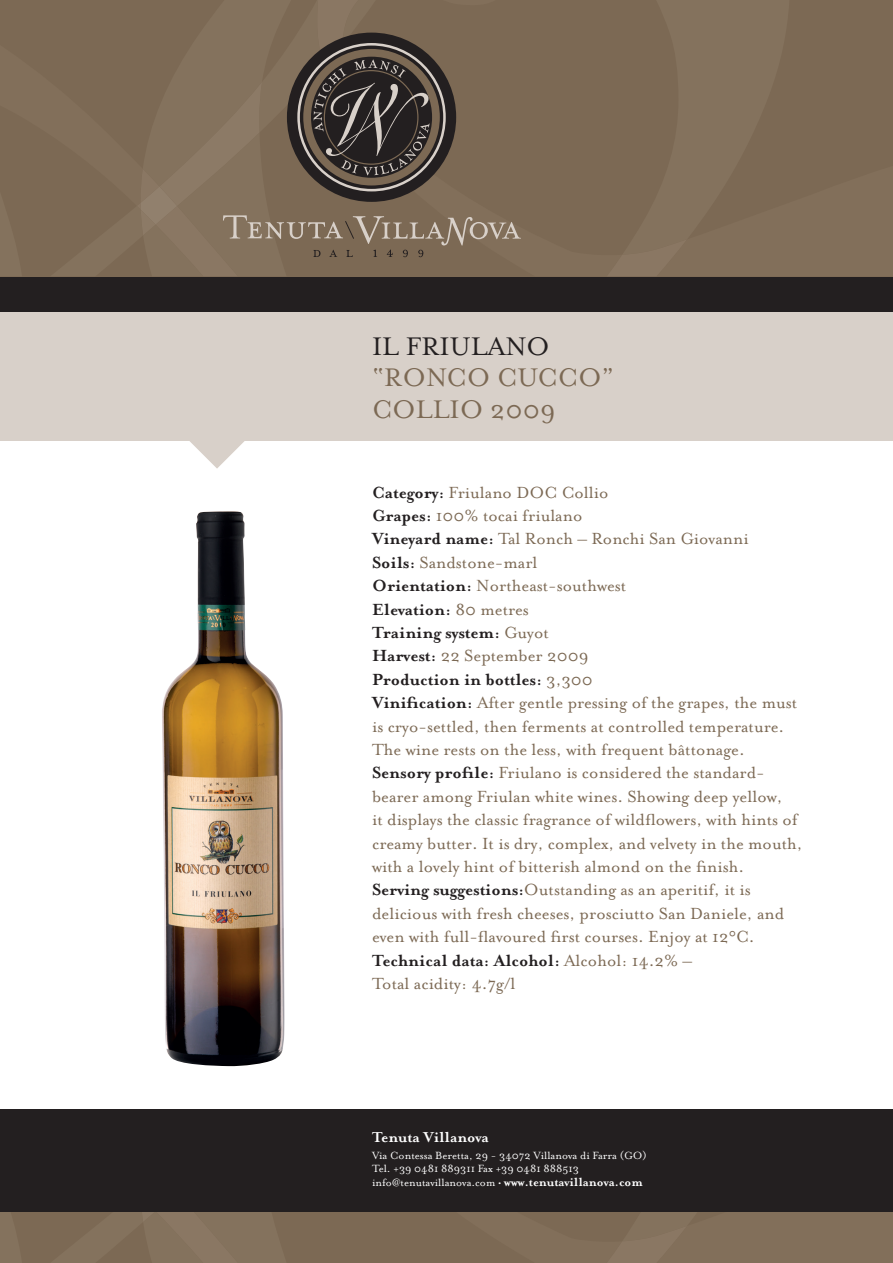
<style>
.page{position:relative;width:893px;height:1263px;background:#fff}
.page>*{position:absolute;margin:0;border:0;box-sizing:border-box;transform-origin:0 0}
.t1{font:29.25px/31.2px "Mrs Eaves Roman";color:#7c6954}
.t2{font:29.25px "Mrs Eaves Roman";color:#231f20}
.t3{font:18.6px/23.4px "Mrs Eaves Roman";color:#7c6954}
.t4{font:700 18.6px/23.4px "Mrs Eaves";color:#231f20}
.t5{font:700 16.5px "Mrs Eaves";color:#fff}
.t6{font:12px/13.5px "Mrs Eaves Roman";color:#fff}
.s1{font-family:"Mrs Eaves";font-weight:700;color:#231f20}
.s2{font-family:"Mrs Eaves Roman";font-weight:400;color:#7c6954}
.s3{font-family:"Mrs Eaves";font-weight:700;font-size:13.5px}
</style>
<div class="page">
<img style="left:162px;top:511px;width:123px;height:555px">
<div style="left:0;top:1118px;width:893px;height:145px;background:#7c6954"></div>
<svg style="left:607px;top:1227px;width:79px;height:36px"></svg>
<div style="left:142px;top:1212px;width:95px;height:51px;background:#84725d"></div>
<div style="left:0;top:276px;width:893px;height:47px;background:#231f20"></div>
<div style="left:0;top:1110px;width:893px;height:102px;background:#231f20"></div>
<div style="left:0;top:313px;width:893px;height:128px;background:#d8d0c9"></div>
<svg style="left:190px;top:441px;width:55px;height:28px"></svg>
<div style="left:521px;top:0;width:86px;height:276px;background:#7c6954"></div>
<svg style="left:607px;top:0;width:286px;height:276px;background:#7f6c57"></svg>
<svg style="left:0;top:0;width:521px;height:276px;background:#776654"></svg>
<h1 class="t2" style="left:372px;top:331px;width:179px">IL FRIULANO</h1>
<h1 class="t1" style="left:372px;top:362px;width:243px">“RONCO CUCCO”<br>COLLIO 2009</h1>
<p class="t3" style="left:372px;top:480px;width:378px"><span class="s1">Category:</span> Friulano DOC Collio<br><span class="s1">Grapes:</span> 100% tocai friulano<br><span class="s1">Vineyard name:</span> Tal Ronch – Ronchi San Giovanni <span class="s1">Soils:</span> Sandstone-marl<br><span class="s1">Orientation:</span> Northeast-southwest</p>
<p class="t4" style="left:372px;top:597px;width:178px">Elevation: <span class="s2">80 metres<br></span>Training system: <span class="s2">Guyot</span></p>
<p class="t3" style="left:372px;top:644px;width:218px"><span class="s1">Harvest:</span> 22 September 2009</p>
<p class="t4" style="left:372px;top:668px;width:222px">Production in bottles: <span class="s2">3,300</span></p>
<p class="t3" style="left:372px;top:691px;width:432px"><span class="s1">Vinification:</span> After gentle pressing of the grapes, the must is cryo-settled, then ferments at controlled temperature.<br>The wine rests on the less, with frequent bâttonage.<br><span class="s1">Sensory profile:</span> Friulano is considered the standard&shy;bearer among Friulan white wines. Showing deep yellow,<br>it displays the classic fragrance of wildflowers, with hints of creamy butter. It is dry, complex, and velvety in the mouth, with a lovely hint of bitterish almond on the finish.<br><span class="s1">Serving suggestions:</span>Outstanding as an aperitif, it is delicious with fresh cheeses, prosciutto San Daniele, and even with full-flavoured first courses. Enjoy at 12°C.</p>
<p class="t4" style="left:372px;top:948px;width:322px">Technical data: Alcohol: <span class="s2">Alcohol: 14.2% –</span></p>
<p class="t3" style="left:372px;top:972px;width:145px">Total acidity: 4.7g/l</p>
<p class="t5" style="left:372px;top:1128px;width:118px">Tenuta Villanova</p>
<p class="t6" style="left:372px;top:1149px;width:276px">Via Contessa Beretta, 29 - 34072 Villanova di Farra (GO)<br>Tel. +39 0481 889311 Fax +39 0481 888513 info@tenutavillanova.com • <span class="s3">www.tenutavillanova.com</span></p>
</div>
